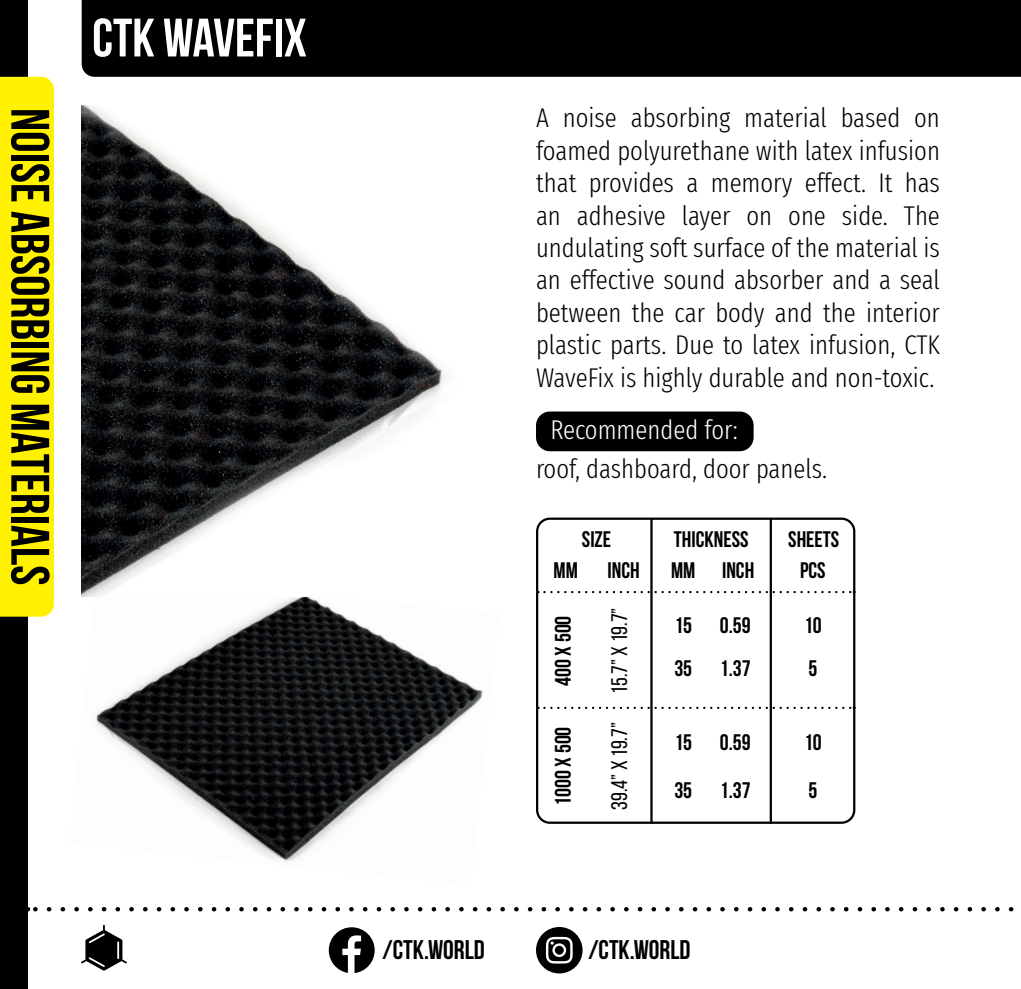
<style>
.page{position:relative;width:1021px;height:989px;background:#fff}
.page>*{position:absolute;margin:0;border:0;box-sizing:border-box;transform-origin:0 0}
.t1{font:700 54px "Bebas Neue";color:#000}
.t2{font:700 54px "Bebas Neue";color:#fff}
.t3{font:300 extra-condensed 27px/32.4px "Fira Sans";color:#000;text-align:justify}
.t4{font:700 27px "Bebas Neue";color:#000}
.t5{font:300 extra-condensed 27px "Fira Sans";color:#fff}
.t6{font:700 22.5px/43px "Bebas Neue";color:#000}
.t7{font:22.5px "Bebas Neue";color:#000}
</style>
<div class="page">
<img style="left:81px;top:596px;width:402px;height:266px">
<div style="left:0;top:0;width:27px;height:989px;background:#000"></div>
<div style="left:0;top:77px;width:54px;height:539px;background:#fff101"></div>
<div style="left:82px;top:0;width:938px;height:77px;background:#000"></div>
<svg style="left:34px;top:907px;width:980px;height:4px"></svg>
<div style="left:536px;top:517px;width:319px;height:307px;border:2px solid #000;border-radius:13px"></div>
<svg style="left:544px;top:591px;width:310px;height:2px"></svg>
<svg style="left:544px;top:706px;width:310px;height:3px"></svg>
<hr style="left:769px;top:519px;width:3px;height:304px;background:#000">
<hr style="left:650px;top:519px;width:2px;height:304px;background:#000">
<img style="left:81px;top:105px;width:365px;height:491px">
<div style="left:537px;top:412px;width:215px;height:38px;background:#000;border-radius:13px"></div>
<div style="left:536px;top:411px;width:217px;height:40px;border:2px solid #000;border-radius:13px"></div>
<svg style="left:81px;top:924px;width:46px;height:46px"></svg>
<svg style="left:329px;top:927px;width:46px;height:46px"></svg>
<svg style="left:536px;top:927px;width:46px;height:46px"></svg>
<h1 class="t2" style="left:92px;top:8px;width:216px">CTK WAVEFIX</h1>
<h1 class="t1" style="left:60px;top:108px;width:479px;rotate:90deg">NOISE ABSORBING MATERIALS</h1>
<p class="t3" style="left:536px;top:102px;width:405px">A noise absorbing material based on foamed polyurethane with latex infusion that provides a memory effect. It has an adhesive layer on one side. The undulating soft surface of the material is an effective sound absorber and a seal between the car body and the interior plastic parts. Due to latex infusion, CTK WaveFix is highly durable and non-toxic.</p>
<p class="t5" style="left:550px;top:410px;width:189px">Recommended for:</p>
<p class="t3" style="left:536px;top:452px;width:293px">roof, dashboard, door panels.</p>
<p class="t6" style="left:674px;top:518px;width:76px">THICKNESS</p>
<p class="t6" style="left:788px;top:518px;width:53px">SHEETS</p>
<p class="t6" style="left:582px;top:518px;width:31px">SIZE</p>
<p class="t6" style="left:607px;top:548px;width:34px">INCH</p>
<p class="t6" style="left:722px;top:548px;width:34px">INCH</p>
<p class="t6" style="left:800px;top:548px;width:27px">PCS</p>
<p class="t6" style="left:553px;top:548px;width:26px">MM</p>
<p class="t6" style="left:671px;top:548px;width:26px">MM</p>
<p class="t6" style="left:674px;top:603px;width:19px">15<br>35</p>
<p class="t6" style="left:541px;top:685px;width:72px;rotate:-90deg">400 X 500</p>
<p class="t7" style="left:607px;top:693px;width:88px;rotate:-90deg">15.7” X 19.7”</p>
<p class="t6" style="left:541px;top:805px;width:81px;rotate:-90deg">1000 X 500</p>
<p class="t7" style="left:607px;top:810px;width:89px;rotate:-90deg">39.4” X 19.7”</p>
<p class="t6" style="left:719px;top:603px;width:32px">0.59<br>1.37</p>
<p class="t6" style="left:804px;top:603px;width:19px">10<br>5</p>
<p class="t6" style="left:719px;top:718px;width:32px;line-height:47.7px">0.59<br>1.37</p>
<p class="t6" style="left:804px;top:718px;width:19px;line-height:47.7px">10<br>5</p>
<p class="t6" style="left:674px;top:718px;width:19px;line-height:47.7px">15<br>35</p>
<p class="t4" style="left:382px;top:935px;width:104px">/CTK.WORLD</p>
<p class="t4" style="left:588px;top:935px;width:104px">/CTK.WORLD</p>
</div>
